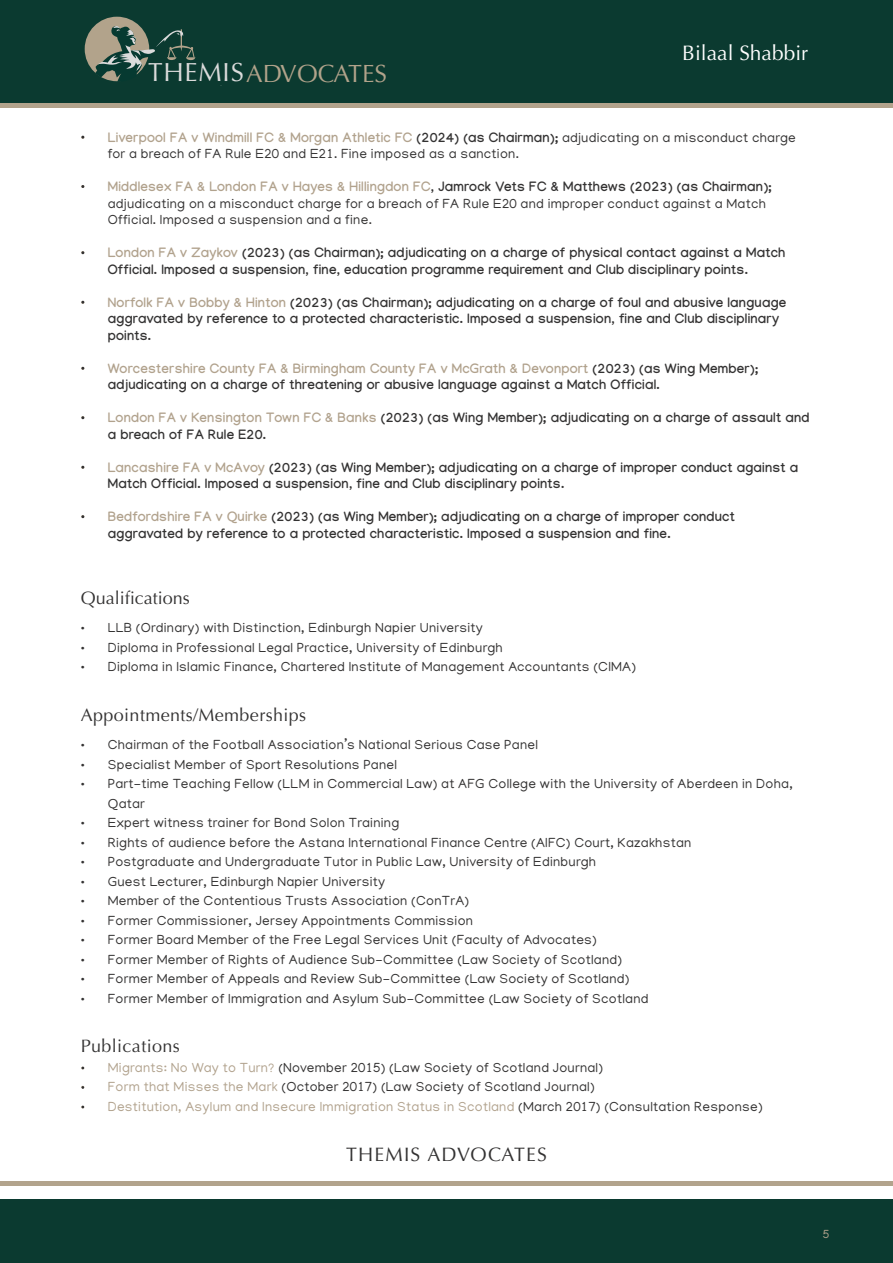
<style>
.page{position:relative;width:893px;height:1263px;background:#fff}
.page>*{position:absolute;margin:0;border:0;box-sizing:border-box;transform-origin:0 0}
.t1{font:24.9px "Optima";color:#b2a38b}
.t2{font:21px "Optima";color:#fff}
.t3{font:19.5px "Optima";letter-spacing:.06em;color:#333232}
.t4{font:18px "Optima";letter-spacing:.02em;color:#333232}
.t5{font:18px "Optima";color:#333232}
.t6{font:13.5px/16.5px "Manjari";letter-spacing:.02em;color:#333232}
.t7{font:700 13.5px/16.5px "Manjari";letter-spacing:.02em;color:#333232}
.t8{font:13.5px "Manjari";letter-spacing:.02em;color:#b1a28d}
.t9{font:12px "Manjari";color:#b1a28b}
.s1{font-size:26.25px;color:#dbdbdb}
.s2{font-weight:700;color:#b1a28d}
.s3{font-weight:700}
.s4{color:#b1a28d}
.s5{color:#333232}
</style>
<div class="page">
<div style="left:0;top:1199px;width:893px;height:64px;background:#0b3a30"></div>
<div style="left:0;top:1181px;width:893px;height:5px;background:#b2a38c"></div>
<div style="left:0;top:0;width:893px;height:107px;background:#0b3a30"></div>
<div style="left:85px;top:17px;width:64px;height:64px;background:#b2a38b;border-radius:50%"></div>
<svg style="left:95px;top:24px;width:100px;height:58px"></svg>
<div style="left:0;top:103px;width:893px;height:5px;background:#b2a38c"></div>
<h1 class="t1" style="left:148px;top:59px;width:240px"><span class="s1">THEMIS</span>ADVOCATES</h1>
<h2 class="t2" style="left:682px;top:41px;width:128px">Bilaal Shabbir</h2>
<p class="t6" style="left:108px;top:129px;width:690px;text-indent:-27px"><span class="s2">• Liverpool FA v Windmill FC &amp; Morgan Athletic FC</span> <span class="s3">(2024) (as Chairman);</span> adjudicating on a misconduct charge for a breach of FA Rule E20 and E21. Fine imposed as a sanction.</p>
<p class="t6" style="left:108px;top:178px;width:665px;text-indent:-27px"><span class="s2">• Middlesex FA &amp; London FA v Hayes &amp; Hillingdon FC</span><span class="s3">, Jamrock Vets FC &amp; Matthews (2023) (as Chairman); </span>adjudicating on a misconduct charge for a breach of FA Rule E20 and improper conduct against a Match<br>Official. Imposed a suspension and a fine.</p>
<p class="t7" style="left:108px;top:244px;width:679px;text-indent:-27px"><span class="s4">• London FA v Zaykov</span> (2023) (as Chairman); adjudicating on a charge of physical contact against a Match<br>Official. Imposed a suspension, fine, education programme requirement and Club disciplinary points.</p>
<p class="t7" style="left:108px;top:294px;width:680px;text-indent:-27px"><span class="s4">• Norfolk FA v Bobby &amp; Hinton</span> (2023) (as Chairman); adjudicating on a charge of foul and abusive language aggravated by reference to a protected characteristic. Imposed a suspension, fine and Club disciplinary points.</p>
<p class="t7" style="left:108px;top:360px;width:652px;text-indent:-27px"><span class="s4">• Worcestershire County FA &amp; Birmingham County FA v McGrath &amp; Devonport</span> (2023) (as Wing Member); adjudicating on a charge of threatening or abusive language against a Match Official.</p>
<p class="t7" style="left:108px;top:409px;width:703px;text-indent:-27px"><span class="s4">• London FA v Kensington Town FC &amp; Banks</span> (2023) (as Wing Member); adjudicating on a charge of assault and a breach of FA Rule E20.</p>
<p class="t7" style="left:108px;top:459px;width:692px;text-indent:-27px"><span class="s4">• Lancashire FA v McAvoy</span> (2023) (as Wing Member); adjudicating on a charge of improper conduct against a<br>Match Official. Imposed a suspension, fine and Club disciplinary points.</p>
<p class="t7" style="left:108px;top:508px;width:628px;text-indent:-27px"><span class="s4">• Bedfordshire FA v Quirke</span> (2023) (as Wing Member); adjudicating on a charge of improper conduct aggravated by reference to a protected characteristic. Imposed a suspension and fine.</p>
<h3 class="t5" style="left:81px;top:587px;width:111px">Qualifications</h3>
<p class="t6" style="left:81px;top:619px;width:404px">• LLB (Ordinary) with Distinction, Edinburgh Napier University</p>
<p class="t6" style="left:81px;top:639px;width:423px">• Diploma in Professional Legal Practice, University of Edinburgh</p>
<p class="t6" style="left:81px;top:658px;width:557px">• Diploma in Islamic Finance, Chartered Institute of Management Accountants (CIMA)</p>
<h3 class="t4" style="left:81px;top:704px;width:227px">Appointments/Memberships</h3>
<p class="t6" style="left:81px;top:736px;width:459px">• Chairman of the Football Association’s National Serious Case Panel</p>
<p class="t6" style="left:81px;top:756px;width:318px">• Specialist Member of Sport Resolutions Panel</p>
<p class="t6" style="left:108px;top:774px;width:686px;line-height:19.5px;text-indent:-27px">• Part-time Teaching Fellow (LLM in Commercial Law) at AFG College with the University of Aberdeen in Doha,<br>Qatar</p>
<p class="t6" style="left:81px;top:814px;width:320px">• Expert witness trainer for Bond Solon Training</p>
<p class="t6" style="left:81px;top:834px;width:612px">• Rights of audience before the Astana International Finance Centre (AIFC) Court, Kazakhstan</p>
<p class="t6" style="left:81px;top:853px;width:517px">• Postgraduate and Undergraduate Tutor in Public Law, University of Edinburgh</p>
<p class="t6" style="left:81px;top:873px;width:306px">• Guest Lecturer, Edinburgh Napier University</p>
<p class="t6" style="left:81px;top:892px;width:390px">• Member of the Contentious Trusts Association (ConTrA)</p>
<p class="t6" style="left:81px;top:912px;width:394px">• Former Commissioner, Jersey Appointments Commission</p>
<p class="t6" style="left:81px;top:931px;width:518px">• Former Board Member of the Free Legal Services Unit (Faculty of Advocates)</p>
<p class="t6" style="left:81px;top:951px;width:543px">• Former Member of Rights of Audience Sub-Committee (Law Society of Scotland)</p>
<p class="t6" style="left:81px;top:970px;width:550px">• Former Member of Appeals and Review Sub-Committee (Law Society of Scotland)</p>
<p class="t6" style="left:81px;top:990px;width:569px">• Former Member of Immigration and Asylum Sub-Committee (Law Society of Scotland</p>
<h3 class="t4" style="left:81px;top:1036px;width:101px">Publications</h3>
<p class="t6" style="left:81px;top:1059px;width:524px"><span class="s4">• Migrants: No Way to Turn?</span> (November 2015) (Law Society of Scotland Journal)</p>
<p class="t6" style="left:81px;top:1078px;width:515px"><span class="s4">• Form that Misses the Mark</span> (October 2017) (Law Society of Scotland Journal)</p>
<p class="t8" style="left:81px;top:1098px;width:683px">• Destitution, Asylum and Insecure Immigration Status in Scotland <span class="s5">(March 2017) (Consultation Response)</span></p>
<h3 class="t3" style="left:346px;top:1142px;width:202px">THEMIS ADVOCATES</h3>
<p class="t9" style="left:823px;top:1226px;width:8px">5</p>
</div>
